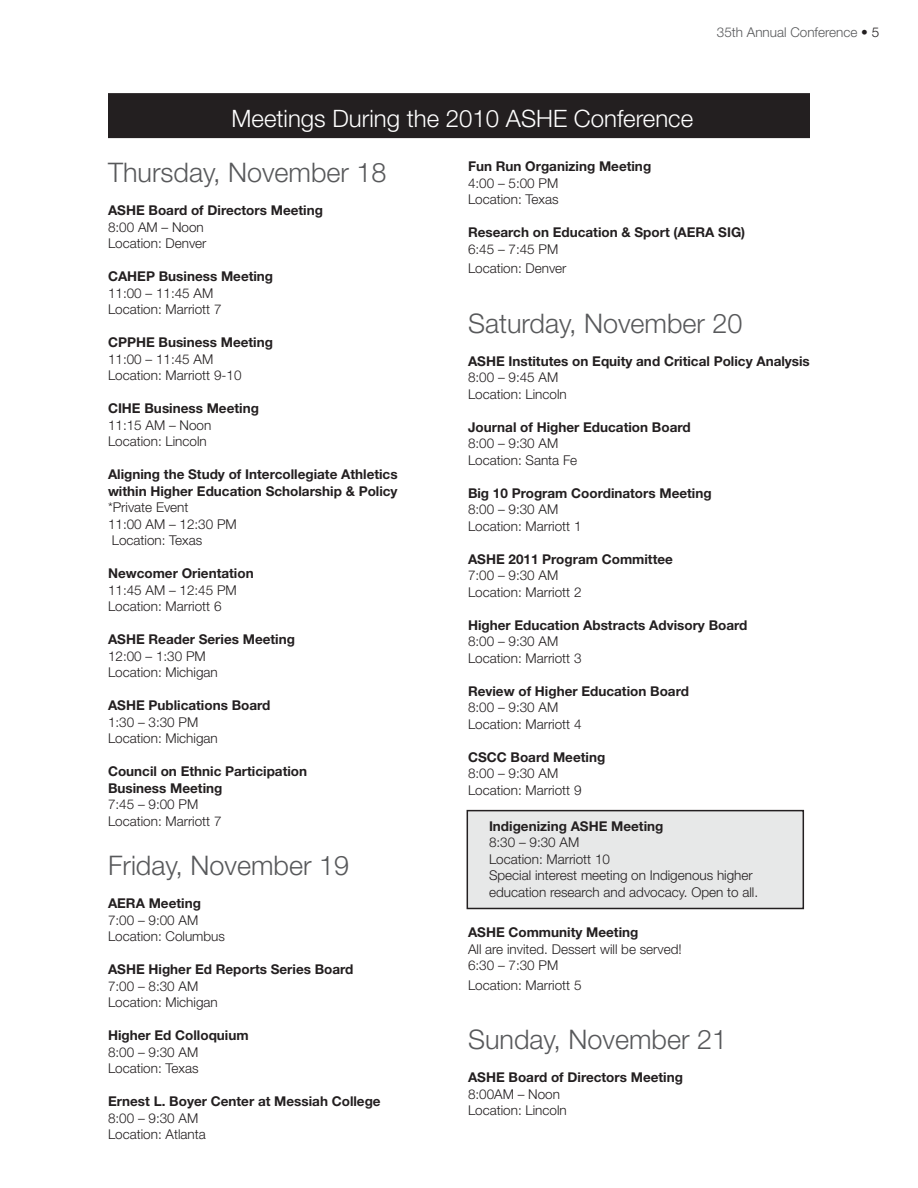
<style>
.page{position:relative;width:918px;height:1188px;background:#fff}
.page>*{position:absolute;margin:0;border:0;box-sizing:border-box;transform-origin:0 0}
.t1{font:300 27px "Helvetica Neue";color:#58595b}
.t2{font:300 24px "Helvetica Neue";color:#fff}
.t3{font:300 13.5px/16.5px "Helvetica Neue";color:#231f20}
.t4{font:700 13.5px/16.5px "Helvetica Neue";color:#231f20}
.t5{font:300 13.5px "Helvetica Neue LT Std";color:#58595b}
.s1{color:#231f20}
</style>
<div class="page">
<div style="left:467px;top:811px;width:336px;height:97px;background:#e7e8e8"></div>
<div style="left:467px;top:810px;width:337px;height:99px;border:2px solid #231f20"></div>
<div style="left:108px;top:93px;width:702px;height:45px;background:#231f20"></div>
<p class="t5" style="left:717px;top:24px;width:164px">35th Annual Conference <span class="s1">• 5</span></p>
<h2 class="t2" style="left:232px;top:104px;width:463px">Meetings During the 2010 ASHE Conference</h2>
<h1 class="t1" style="left:108px;top:156px;width:280px">Thursday, November 18</h1>
<p class="t4" style="left:108px;top:202px;width:217px">ASHE Board of Directors Meeting</p>
<p class="t3" style="left:108px;top:218px;width:100px">8:00 AM – Noon<br>Location: Denver</p>
<p class="t4" style="left:108px;top:268px;width:167px">CAHEP Business Meeting</p>
<p class="t3" style="left:108px;top:284px;width:115px">11:00 – 11:45 AM<br>Location: Marriott 7</p>
<p class="t4" style="left:108px;top:334px;width:166px">CPPHE Business Meeting</p>
<p class="t3" style="left:108px;top:350px;width:135px">11:00 – 11:45 AM<br>Location: Marriott 9-10</p>
<p class="t4" style="left:108px;top:400px;width:152px">CIHE Business Meeting</p>
<p class="t3" style="left:108px;top:416px;width:105px">11:15 AM – Noon<br>Location: Lincoln</p>
<p class="t4" style="left:108px;top:466px;width:291px">Aligning the Study of Intercollegiate Athletics within Higher Education Scholarship &amp; Policy</p>
<p class="t3" style="left:108px;top:499px;width:130px">*Private Event<br>11:00 AM – 12:30 PM<br>Location: Texas</p>
<p class="t4" style="left:108px;top:565px;width:147px">Newcomer Orientation</p>
<p class="t3" style="left:108px;top:581px;width:130px">11:45 AM – 12:45 PM<br>Location: Marriott 6</p>
<p class="t4" style="left:108px;top:631px;width:188px">ASHE Reader Series Meeting</p>
<p class="t3" style="left:108px;top:647px;width:111px">12:00 – 1:30 PM<br>Location: Michigan</p>
<p class="t4" style="left:108px;top:697px;width:164px">ASHE Publications Board</p>
<p class="t3" style="left:108px;top:713px;width:111px">1:30 – 3:30 PM<br>Location: Michigan</p>
<p class="t4" style="left:108px;top:763px;width:201px">Council on Ethnic Participation<br>Business Meeting</p>
<p class="t3" style="left:108px;top:796px;width:115px">7:45 – 9:00 PM<br>Location: Marriott 7</p>
<h1 class="t1" style="left:108px;top:849px;width:243px">Friday, November 19</h1>
<p class="t4" style="left:108px;top:895px;width:94px">AERA Meeting</p>
<p class="t3" style="left:108px;top:911px;width:119px">7:00 – 9:00 AM<br>Location: Columbus</p>
<p class="t4" style="left:108px;top:961px;width:247px">ASHE Higher Ed Reports Series Board</p>
<p class="t3" style="left:108px;top:977px;width:111px">7:00 – 8:30 AM<br>Location: Michigan</p>
<p class="t4" style="left:108px;top:1027px;width:142px">Higher Ed Colloquium</p>
<p class="t3" style="left:108px;top:1043px;width:92px">8:00 – 9:30 AM<br>Location: Texas</p>
<p class="t4" style="left:108px;top:1093px;width:274px">Ernest L. Boyer Center at Messiah College</p>
<p class="t3" style="left:108px;top:1109px;width:99px">8:00 – 9:30 AM<br>Location: Atlanta</p>
<p class="t4" style="left:468px;top:158px;width:185px">Fun Run Organizing Meeting</p>
<p class="t3" style="left:468px;top:175px;width:92px">4:00 – 5:00 PM<br>Location: Texas</p>
<p class="t4" style="left:468px;top:224px;width:279px">Research on Education &amp; Sport (AERA SIG)</p>
<p class="t3" style="left:468px;top:239px;width:100px;line-height:19.5px">6:45 – 7:45 PM<br>Location: Denver</p>
<h1 class="t1" style="left:468px;top:307px;width:276px">Saturday, November 20</h1>
<p class="t4" style="left:468px;top:353px;width:343px">ASHE Institutes on Equity and Critical Policy Analysis</p>
<p class="t3" style="left:468px;top:369px;width:100px">8:00 – 9:45 AM<br>Location: Lincoln</p>
<p class="t4" style="left:468px;top:419px;width:224px">Journal of Higher Education Board</p>
<p class="t3" style="left:468px;top:435px;width:111px">8:00 – 9:30 AM<br>Location: Santa Fe</p>
<p class="t4" style="left:468px;top:484px;width:245px">Big 10 Program Coordinators Meeting</p>
<p class="t3" style="left:468px;top:501px;width:115px">8:00 – 9:30 AM<br>Location: Marriott 1</p>
<p class="t4" style="left:468px;top:550px;width:206px">ASHE 2011 Program Committee</p>
<p class="t3" style="left:468px;top:567px;width:115px">7:00 – 9:30 AM<br>Location: Marriott 2</p>
<p class="t4" style="left:468px;top:616px;width:281px">Higher Education Abstracts Advisory Board</p>
<p class="t3" style="left:468px;top:633px;width:115px">8:00 – 9:30 AM<br>Location: Marriott 3</p>
<p class="t4" style="left:468px;top:682px;width:222px">Review of Higher Education Board</p>
<p class="t3" style="left:468px;top:699px;width:115px">8:00 – 9:30 AM<br>Location: Marriott 4</p>
<p class="t4" style="left:468px;top:748px;width:139px">CSCC Board Meeting</p>
<p class="t3" style="left:468px;top:765px;width:115px">8:00 – 9:30 AM<br>Location: Marriott 9</p>
<p class="t4" style="left:489px;top:817px;width:176px">Indigenizing ASHE Meeting</p>
<p class="t3" style="left:489px;top:834px;width:268px">8:30 – 9:30 AM<br>Location: Marriott 10<br>Special interest meeting on Indigenous higher education research and advocacy. Open to all.</p>
<p class="t4" style="left:468px;top:924px;width:172px">ASHE Community Meeting</p>
<p class="t3" style="left:468px;top:940px;width:215px">All are invited. Dessert will be served!<br>6:30 – 7:30 PM</p>
<p class="t3" style="left:468px;top:976px;width:115px">Location: Marriott 5</p>
<h1 class="t1" style="left:468px;top:1023px;width:261px">Sunday, November 21</h1>
<p class="t4" style="left:468px;top:1069px;width:217px">ASHE Board of Directors Meeting</p>
<p class="t3" style="left:468px;top:1085px;width:100px">8:00AM – Noon<br>Location: Lincoln</p>
</div>
